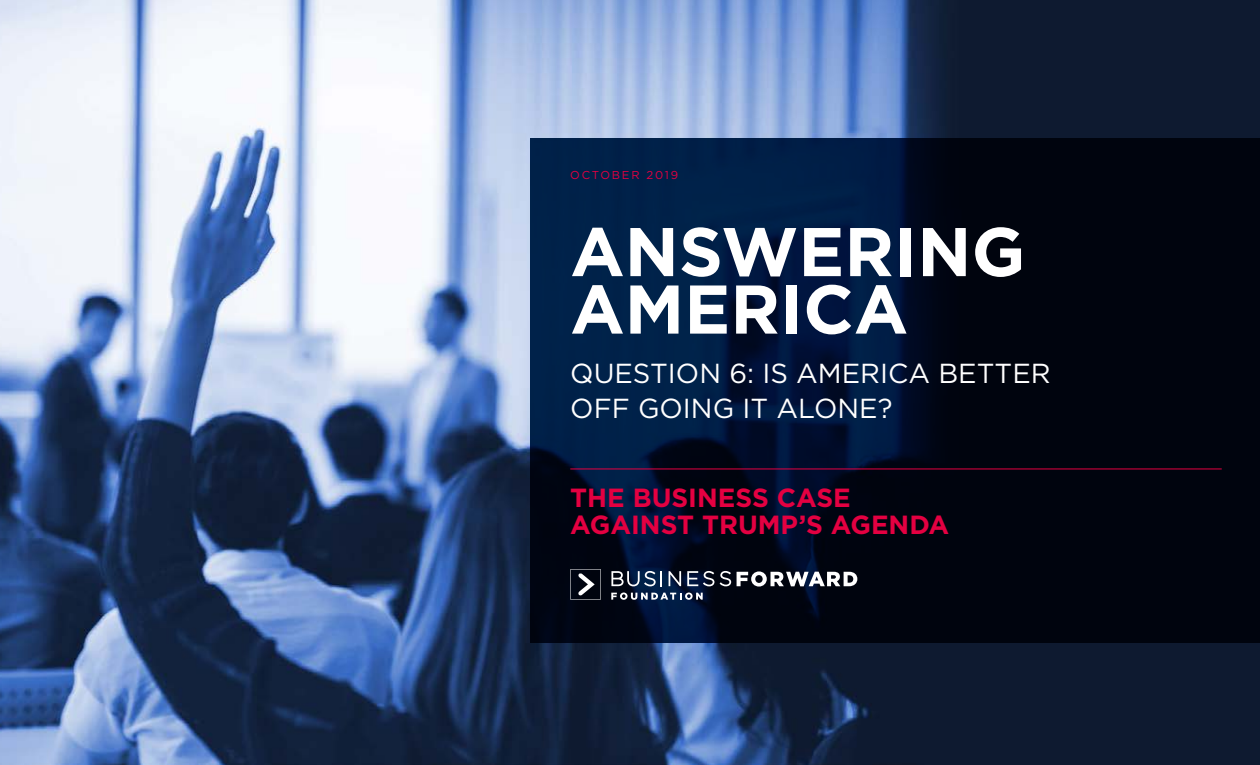
<style>
.page{position:relative;width:1260px;height:765px;background:#fff}
.page>*{position:absolute;margin:0;border:0;box-sizing:border-box;transform-origin:0 0}
.t1{font:700 68.75px/57.5px "Gotham";color:#fff}
.t2{font:27.5px/35px "Gotham";color:#fff}
.t3{font:700 26.25px/27.5px "Gotham";color:#e40041}
.t4{font:11.5px "Gotham";letter-spacing:.15em;color:#e40041}
</style>
<div class="page">
<img style="left:0;top:0;width:1260px;height:765px">
<svg style="left:530px;top:139px;width:730px;height:504px;background:#000d22"></svg>
<svg style="left:611px;top:571px;width:51px;height:15px"></svg>
<svg style="left:669px;top:571px;width:12px;height:15px"></svg>
<svg style="left:687px;top:571px;width:27px;height:15px"></svg>
<svg style="left:720px;top:571px;width:11px;height:15px"></svg>
<svg style="left:737px;top:571px;width:120px;height:16px"></svg>
<svg style="left:611px;top:593px;width:92px;height:7px"></svg>
<svg style="left:570px;top:569px;width:31px;height:31px"></svg>
<hr style="left:570px;top:469px;width:652px;height:1px;background:#e40041">
<p class="t4" style="left:570px;top:167px;width:109px">OCTOBER 2019</p>
<h1 class="t1" style="left:570px;top:223px;width:457px">ANSWERING<br>AMERICA</h1>
<p class="t2" style="left:570px;top:355px;width:482px">QUESTION 6: IS AMERICA BETTER<br>OFF GOING IT ALONE?</p>
<p class="t3" style="left:570px;top:484px;width:380px">THE BUSINESS CASE<br>AGAINST TRUMP’S AGENDA</p>
</div>
